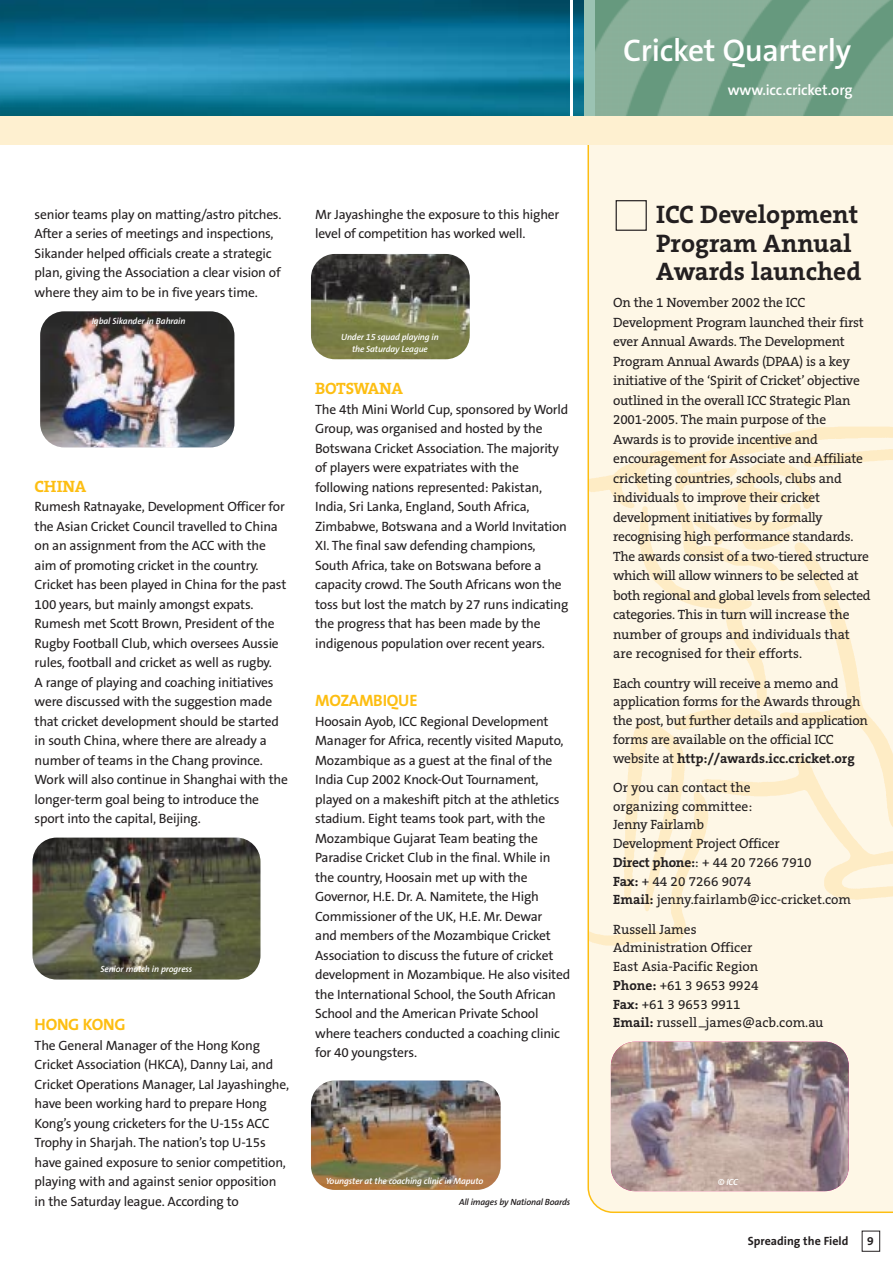
<style>
.page{position:relative;width:893px;height:1263px;background:#fff}
.page>*{position:absolute;margin:0;border:0;box-sizing:border-box;transform-origin:0 0}
.t1{font:600 31.5px "The Sans B6";letter-spacing:-.01em;color:#fff}
.t2{font:700 25.5px/28.5px "The Serif B7";color:#231f20}
.t3{font:700 16.5px "The Sans B7";letter-spacing:-.015em;color:#fdbe12}
.t4{font:700 16.5px "The Serif B7";letter-spacing:-.015em;color:#fdbe12}
.t5{font:600 15px "The Sans B6";letter-spacing:-.01em;color:#fff}
.t6{font:13.5px/19.5px "The Sans B5 Plain";letter-spacing:-.015em;color:#231f20}
.t7{font:13.5px/19.5px "The Serif B5 Plain";letter-spacing:-.015em;color:#231f20}
.t8{font:700 13.5px "The Serif B7";color:#231f20}
.t9{font:700 12px "The Sans B7";color:#231f20}
.t10{font:italic 600 9px/12px "The Sans B6";letter-spacing:-.015em;color:#fff;text-align:center}
.t11{font:italic 600 9px "The Sans B6";letter-spacing:-.015em;color:#231f20}
.s1{font-family:"The Serif B5 Plain";font-weight:400}
.s2{font-family:"The Serif B7";font-weight:700}
</style>
<div class="page">
<img style="left:0;top:0;width:584px;height:116px">
<svg style="left:587px;top:145px;width:305px;height:1068px;background:#fdf5e0"></svg>
<div style="left:861px;top:1231px;width:19px;height:21px;border:1px solid #231f20"></div>
<div style="left:615px;top:200px;width:31px;height:31px;border:1px solid #231f20"></div>
<img style="left:594px;top:0;width:298px;height:116px">
<hr style="left:570px;top:0;width:2px;height:147px;background:#fff">
<div style="left:584px;top:0;width:10px;height:132px;background:#9bc3b3"></div>
<img style="left:611px;top:1042px;width:237px;height:149px;border-radius:24px">
<img style="left:40px;top:311px;width:194px;height:136px;border-radius:24px">
<img style="left:33px;top:838px;width:227px;height:142px;border-radius:24px">
<img style="left:311px;top:254px;width:158px;height:105px;border-radius:24px">
<img style="left:311px;top:1081px;width:189px;height:109px;border-radius:24px">
<div style="left:0;top:116px;width:892px;height:29px;background:#fef0d0"></div>
<h1 class="t1" style="left:623px;top:39px;width:229px">Cricket Quarterly</h1>
<p class="t5" style="left:727px;top:85px;width:126px">www.icc.cricket.org</p>
<p class="t6" style="left:35px;top:206px;width:248px">senior teams play on matting/astro pitches.<br>After a series of meetings and inspections, Sikander helped officials create a strategic plan, giving the Association a clear vision of where they aim to be in five years time.</p>
<p class="t10" style="left:92px;top:316px;width:95px">Iqbal Sikander in Bahrain</p>
<p class="t4" style="left:35px;top:480px;width:53px">CHINA</p>
<p class="t6" style="left:35px;top:498px;width:255px">Rumesh Ratnayake, Development Officer for the Asian Cricket Council travelled to China on an assignment from the ACC with the aim of promoting cricket in the country.<br>Cricket has been played in China for the past 100 years, but mainly amongst expats.<br>Rumesh met Scott Brown, President of the Rugby Football Club, which oversees Aussie rules, football and cricket as well as rugby.<br>A range of playing and coaching initiatives were discussed with the suggestion made that cricket development should be started in south China, where there are already a number of teams in the Chang province.<br>Work will also continue in Shanghai with the longer-term goal being to introduce the sport into the capital, Beijing.</p>
<p class="t10" style="left:100px;top:964px;width:93px">Senior match in progress</p>
<p class="t3" style="left:35px;top:1019px;width:92px">HONG KONG</p>
<p class="t6" style="left:35px;top:1037px;width:256px">The General Manager of the Hong Kong Cricket Association (HKCA), Danny Lai, and Cricket Operations Manager, Lal Jayashinghe, have been working hard to prepare Hong Kong’s young cricketers for the U-15s ACC Trophy in Sharjah. The nation’s top U-15s have gained exposure to senior competition, playing with and against senior opposition in the Saturday league. According to</p>
<p class="t6" style="left:315px;top:206px;width:246px">Mr Jayashinghe the exposure to this higher level of competition has worked well.</p>
<p class="t10" style="left:341px;top:332px;width:99px">Under 15 squad playing in the Saturday League</p>
<p class="t4" style="left:315px;top:383px;width:89px">BOTSWANA</p>
<p class="t6" style="left:315px;top:401px;width:255px">The 4th Mini World Cup, sponsored by World Group, was organised and hosted by the Botswana Cricket Association. The majority of players were expatriates with the following nations represented: Pakistan, India, Sri Lanka, England, South Africa, Zimbabwe, Botswana and a World Invitation XI. The final saw defending champions, South Africa, take on Botswana before a capacity crowd. The South Africans won the toss but lost the match by 27 runs indicating the progress that has been made by the indigenous population over recent years.</p>
<p class="t3" style="left:315px;top:695px;width:104px">MOZAMBIQUE</p>
<p class="t6" style="left:315px;top:713px;width:256px">Hoosain Ayob, ICC Regional Development Manager for Africa, recently visited Maputo, Mozambique as a guest at the final of the India Cup 2002 Knock-Out Tournament, played on a makeshift pitch at the athletics stadium. Eight teams took part, with the Mozambique Gujarat Team beating the Paradise Cricket Club in the final. While in the country, Hoosain met up with the Governor, H.E. Dr. A. Namitete, the High Commissioner of the UK, H.E. Mr. Dewar<br>and members of the Mozambique Cricket Association to discuss the future of cricket development in Mozambique. He also visited the International School, the South African School and the American Private School where teachers conducted a coaching clinic for 40 youngsters.</p>
<h2 class="t2" style="left:656px;top:203px;width:207px">ICC Development<br>Program Annual<br>Awards launched</h2>
<p class="t7" style="left:613px;top:294px;width:259px">On the 1 November 2002 the ICC Development Program launched their first ever Annual Awards. The Development Program Annual Awards (DPAA) is a key initiative of the ‘Spirit of Cricket’ objective outlined in the overall ICC Strategic Plan 2001-2005. The main purpose of the Awards is to provide incentive and encouragement for Associate and Affiliate cricketing countries, schools, clubs and individuals to improve their cricket development initiatives by formally recognising high performance standards.<br>The awards consist of a two-tiered structure which will allow winners to be selected at both regional and global levels from selected categories. This in turn will increase the number of groups and individuals that are recognised for their efforts.</p>
<p class="t7" style="left:613px;top:675px;width:256px;line-height:18.8px">Each country will receive a memo and application forms for the Awards through the post, but further details and application forms are available on the official ICC</p>
<p class="t8" style="left:613px;top:753px;width:243px"><span class="s1">website at</span> http://awards.icc.cricket.org</p>
<p class="t7" style="left:613px;top:779px;width:239px;line-height:18.8px">Or you can contact the<br>organizing committee:<br>Jenny Fairlamb<br>Development Project Officer<br><span class="s2">Direct phone:</span>: + 44 20 7266 7910<br><span class="s2">Fax:</span> + 44 20 7266 9074<br><span class="s2">Email:</span> jenny.fairlamb@icc-cricket.com</p>
<p class="t7" style="left:613px;top:921px;width:212px;line-height:18.8px">Russell James<br>Administration Officer<br>East Asia-Pacific Region<br><span class="s2">Phone:</span> +61 3 9653 9924<br><span class="s2">Fax:</span> +61 3 9653 9911<br><span class="s2">Email:</span> russell james@acb.com.au</p>
<p class="t7" style="left:698px;top:1011px;width:9px">_</p>
<p class="t10" style="left:326px;top:1176px;width:159px">Youngster at the coaching clinic in Maputo</p>
<p class="t10" style="left:717px;top:1177px;width:22px">© ICC</p>
<p class="t11" style="left:459px;top:1199px;width:113px">All images by National Boards</p>
<p class="t9" style="left:747px;top:1237px;width:102px">Spreading the Field</p>
<p class="t9" style="left:867px;top:1237px;width:8px">9</p>
</div>
